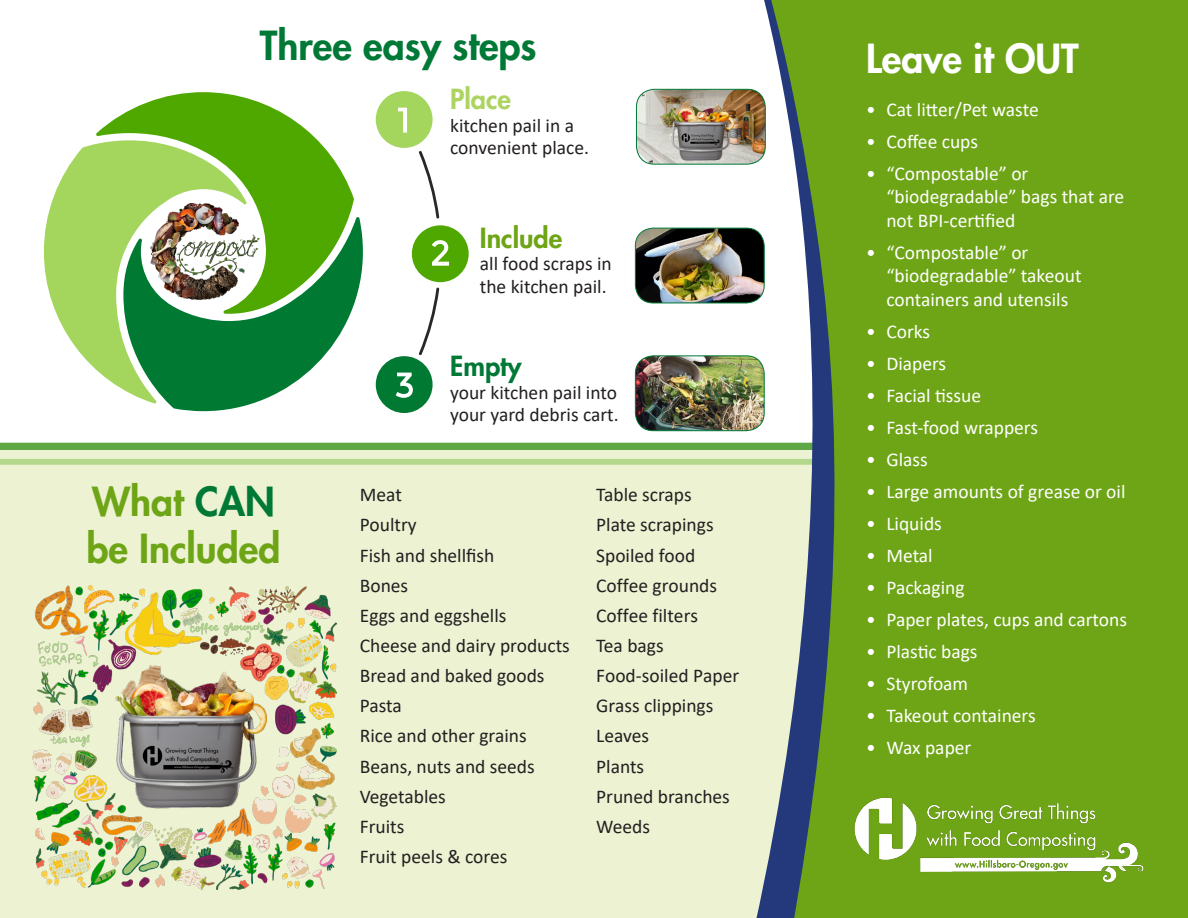
<style>
.page{position:relative;width:1188px;height:918px;background:#fff}
.page>*{position:absolute;margin:0;border:0;box-sizing:border-box;transform-origin:0 0}
.Heading_1{font:800 39px "Futura Std";color:#6ea516}
.Heading_1-2{font:800 39px "Futura Std";color:#007836}
.Heading_3{font:800 39px "Futura Std";color:#fff}
.t1{font:800 27px "Futura Std";color:#6ea516}
.t2{font:800 27px "Futura Std";color:#add461}
.t3{font:800 27px "Futura Std";color:#007836}
.t4{font:19.5px/30.2px "Calibri";color:#231f20}
.t5{font:19.5px/23.4px "Calibri";color:#fff}
.s1{color:#007836}
</style>
<div class="page">
<div style="left:0;top:447px;width:843px;height:471px;background:#ecf2d2"></div>
<img style="left:0;top:372px;width:728px;height:93px">
<svg style="left:728px;top:0;width:460px;height:918px;fill:#6ea516"></svg>
<img style="left:848px;top:791px;width:310px;height:99px">
<div style="left:31px;top:83px;width:448px;height:338px;background:#fff"></div>
<svg style="left:169px;top:217px;width:194px;height:194px;fill:#007a33"></svg>
<svg style="left:44px;top:144px;width:203px;height:260px"></svg>
<svg style="left:95px;top:92px;width:259px;height:222px"></svg>
<div style="left:412px;top:225px;width:57px;height:57px;background:#4fa800;border-radius:50%"></div>
<div style="left:376px;top:356px;width:57px;height:57px;background:#007a33;border-radius:50%"></div>
<div style="left:376px;top:91px;width:57px;height:57px;background:#a4d65e;border-radius:50%"></div>
<svg style="left:398px;top:108px;width:9px;height:25px"></svg>
<svg style="left:432px;top:240px;width:17px;height:26px"></svg>
<svg style="left:396px;top:373px;width:17px;height:25px"></svg>
<svg style="left:419px;top:151px;width:20px;height:68px"></svg>
<svg style="left:419px;top:288px;width:20px;height:67px"></svg>
<img style="left:151px;top:204px;width:109px;height:96px">
<img style="left:635px;top:228px;width:129px;height:75px">
<div style="left:635px;top:228px;width:130px;height:75px;border:1px solid #007836;border-radius:18px"></div>
<img style="left:635px;top:356px;width:129px;height:75px">
<div style="left:635px;top:355px;width:130px;height:76px;border:1px solid #007836;border-radius:18px"></div>
<img style="left:636px;top:89px;width:129px;height:75px">
<div style="left:636px;top:89px;width:130px;height:76px;border:1px solid #007836;border-radius:18px"></div>
<img style="left:32px;top:585px;width:304px;height:305px">
<img style="left:681px;top:132px;width:40px;height:14px">
<img style="left:116px;top:665px;width:150px;height:146px">
<img style="left:141px;top:744px;width:97px;height:30px">
<p class="Heading_1-2" style="left:260px;top:21px;width:278px">Three easy steps</p>
<p class="t2" style="left:450px;top:82px;width:62px">Place</p>
<p class="t4" style="left:450px;top:114px;width:140px;line-height:22.5px">kitchen pail in a convenient place.</p>
<p class="t1" style="left:480px;top:221px;width:84px">Include</p>
<p class="t4" style="left:480px;top:252px;width:133px;line-height:22.5px">all food scraps in the kitchen pail.</p>
<p class="Heading_1" style="left:92px;top:477px;width:184px">What <span class="s1">CAN</span></p>
<p class="Heading_1" style="left:86px;top:524px;width:196px">be Included</p>
<p class="t3" style="left:450px;top:349px;width:73px">Empty</p>
<p class="t4" style="left:450px;top:381px;width:170px;line-height:22.5px">your kitchen pail into your yard debris cart.</p>
<p class="t4" style="left:360px;top:479px;width:44px">Meat</p>
<p class="t4" style="left:360px;top:509px;width:58px">Poultry</p>
<p class="t4" style="left:360px;top:539px;width:136px">Fish and shellfish</p>
<p class="t4" style="left:360px;top:570px;width:50px">Bones</p>
<p class="t4" style="left:360px;top:600px;width:148px">Eggs and eggshells</p>
<p class="t4" style="left:360px;top:630px;width:212px">Cheese and dairy products</p>
<p class="t4" style="left:360px;top:660px;width:186px">Bread and baked goods</p>
<p class="t4" style="left:360px;top:690px;width:44px">Pasta</p>
<p class="t4" style="left:360px;top:720px;width:168px">Rice and other grains</p>
<p class="t4" style="left:360px;top:751px;width:176px">Beans, nuts and seeds</p>
<p class="t4" style="left:360px;top:781px;width:88px">Vegetables</p>
<p class="t4" style="left:360px;top:811px;width:46px">Fruits</p>
<p class="t4" style="left:360px;top:841px;width:149px">Fruit peels &amp; cores</p>
<p class="t4" style="left:596px;top:479px;width:145px">Table scraps<br>Plate scrapings<br>Spoiled food<br>Coffee grounds<br>Coffee filters<br>Tea bags<br>Food-soiled Paper<br>Grass clippings<br>Leaves<br>Plants<br>Pruned branches<br>Weeds</p>
<p class="Heading_3" style="left:866px;top:34px;width:214px">Leave it OUT</p>
<p class="t5" style="left:866px;top:97px;width:174px">• Cat litter/Pet waste</p>
<p class="t5" style="left:866px;top:129px;width:113px">• Coffee cups</p>
<p class="t5" style="left:886px;top:161px;width:239px;text-indent:-20px">• “Compostable” or “biodegradable” bags that are not BPI-certified</p>
<p class="t5" style="left:886px;top:240px;width:197px;text-indent:-20px">• “Compostable” or “biodegradable” takeout containers and utensils</p>
<p class="t5" style="left:866px;top:319px;width:66px">• Corks</p>
<p class="t5" style="left:866px;top:351px;width:82px">• Diapers</p>
<p class="t5" style="left:866px;top:383px;width:117px">• Facial tissue</p>
<p class="t5" style="left:866px;top:415px;width:173px">• Fast-food wrappers</p>
<p class="t5" style="left:866px;top:447px;width:63px">• Glass</p>
<p class="t5" style="left:866px;top:479px;width:261px">• Large amounts of grease or oil</p>
<p class="t5" style="left:866px;top:511px;width:77px">• Liquids</p>
<p class="t5" style="left:866px;top:543px;width:68px">• Metal</p>
<p class="t5" style="left:866px;top:575px;width:100px">• Packaging</p>
<p class="t5" style="left:866px;top:607px;width:262px">• Paper plates, cups and cartons</p>
<p class="t5" style="left:866px;top:639px;width:113px">• Plastic bags</p>
<p class="t5" style="left:866px;top:671px;width:104px">• Styrofoam</p>
<p class="t5" style="left:866px;top:703px;width:171px">• Takeout containers</p>
<p class="t5" style="left:866px;top:735px;width:107px">• Wax paper</p>
</div>
